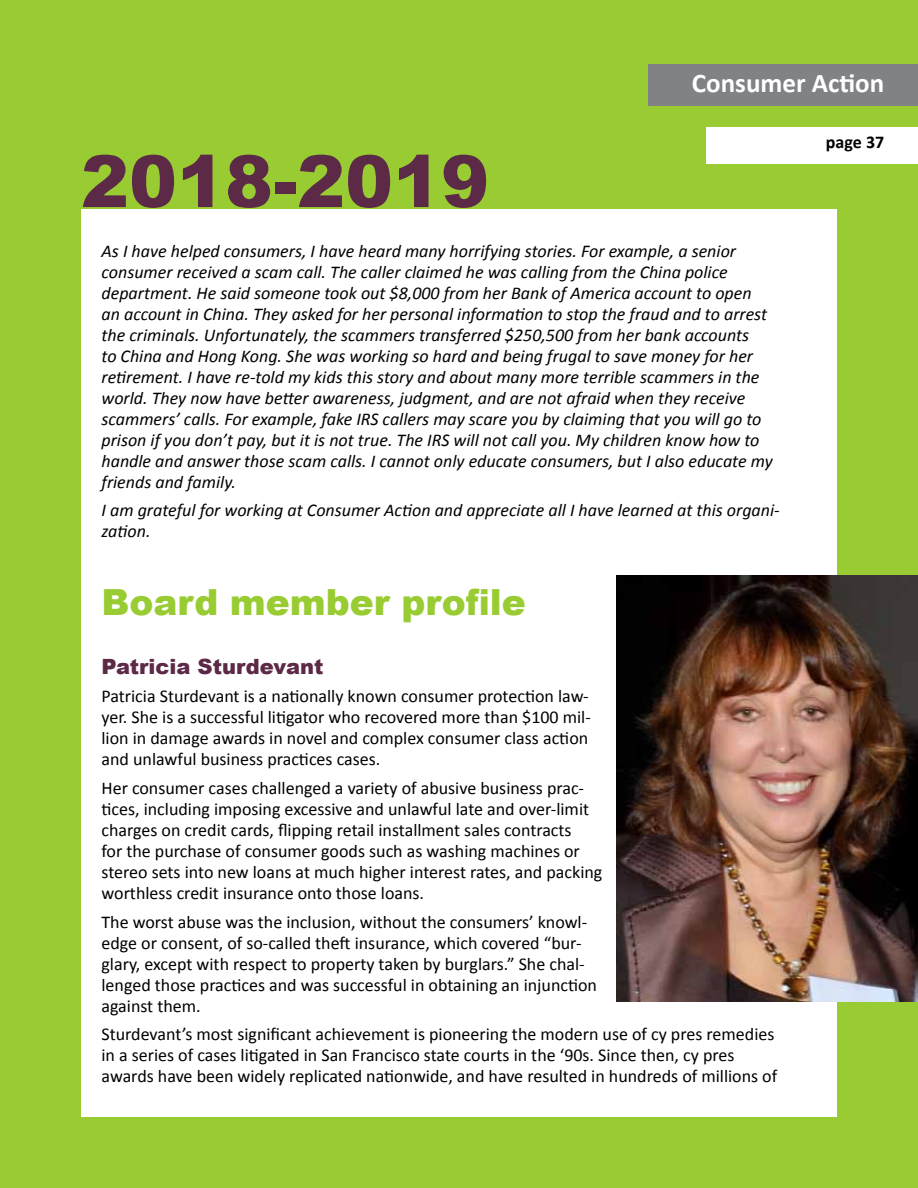
<style>
.page{position:relative;width:918px;height:1188px;background:#9c3}
.page>*{position:absolute;margin:0;border:0;box-sizing:border-box;transform-origin:0 0}
.t1{font:900 72px "Arial";color:#5c2946}
.t2{font:900 36px "Arial";color:#9c3}
.t3{font:700 27px "Calibri";color:#fff}
.t4{font:900 21px "Arial";color:#5c2946}
.t5{font:18px/21px "Calibri";color:#000}
.t6{font:italic 18px/21px "Calibri";color:#000}
.t7{font:700 18px "Calibri";color:#000}
</style>
<div class="page">
<div style="left:706px;top:127px;width:212px;height:37px;background:#fff"></div>
<div style="left:648px;top:65px;width:270px;height:41px;background:#808285"></div>
<div style="left:81px;top:210px;width:756px;height:907px;background:#fff"></div>
<img style="left:616px;top:576px;width:302px;height:425px">
<h3 class="t3" style="left:692px;top:66px;width:194px">Consumer Action</h3>
<h1 class="t1" style="left:81px;top:129px;width:410px">2018-2019</h1>
<p class="t6" style="left:102px;top:239px;width:673px">As I have helped consumers, I have heard many horrifying stories. For example, a senior consumer received a scam call. The caller claimed he was calling from the China police department. He said someone took out $8,000 from her Bank of America account to open an account in China. They asked for her personal information to stop the fraud and to arrest the criminals. Unfortunately, the scammers transferred $250,500 from her bank accounts<br>to China and Hong Kong. She was working so hard and being frugal to save money for her retirement. I have re-told my kids this story and about many more terrible scammers in the world. They now have better awareness, judgment, and are not afraid when they receive scammers’ calls. For example, fake IRS callers may scare you by claiming that you will go to prison if you don’t pay, but it is not true. The IRS will not call you. My children know how to handle and answer those scam calls. I cannot only educate consumers, but I also educate my friends and family.</p>
<p class="t6" style="left:102px;top:499px;width:680px">I am grateful for working at Consumer Action and appreciate all I have learned at this organi&shy;zation.</p>
<h2 class="t2" style="left:102px;top:576px;width:426px">Board member profile</h2>
<p class="t4" style="left:102px;top:651px;width:224px">Patricia Sturdevant</p>
<p class="t5" style="left:102px;top:686px;width:491px">Patricia Sturdevant is a nationally known consumer protection law&shy;yer. She is a successful litigator who recovered more than $100 mil&shy;lion in damage awards in novel and complex consumer class action and unlawful business practices cases.</p>
<p class="t5" style="left:102px;top:778px;width:502px">Her consumer cases challenged a variety of abusive business prac&shy;tices, including imposing excessive and unlawful late and over-limit charges on credit cards, flipping retail installment sales contracts<br>for the purchase of consumer goods such as washing machines or stereo sets into new loans at much higher interest rates, and packing worthless credit insurance onto those loans.</p>
<p class="t5" style="left:102px;top:911px;width:497px">The worst abuse was the inclusion, without the consumers’ knowl&shy;edge or consent, of so-called theft insurance, which covered “bur&shy;glary, except with respect to property taken by burglars.” She chal&shy;lenged those practices and was successful in obtaining an injunction against them.</p>
<p class="t5" style="left:102px;top:1024px;width:677px">Sturdevant’s most significant achievement is pioneering the modern use of cy pres remedies in a series of cases litigated in San Francisco state courts in the ‘90s. Since then, cy pres awards have been widely replicated nationwide, and have resulted in hundreds of millions of</p>
<p class="t7" style="left:826px;top:130px;width:60px">page 37</p>
</div>
